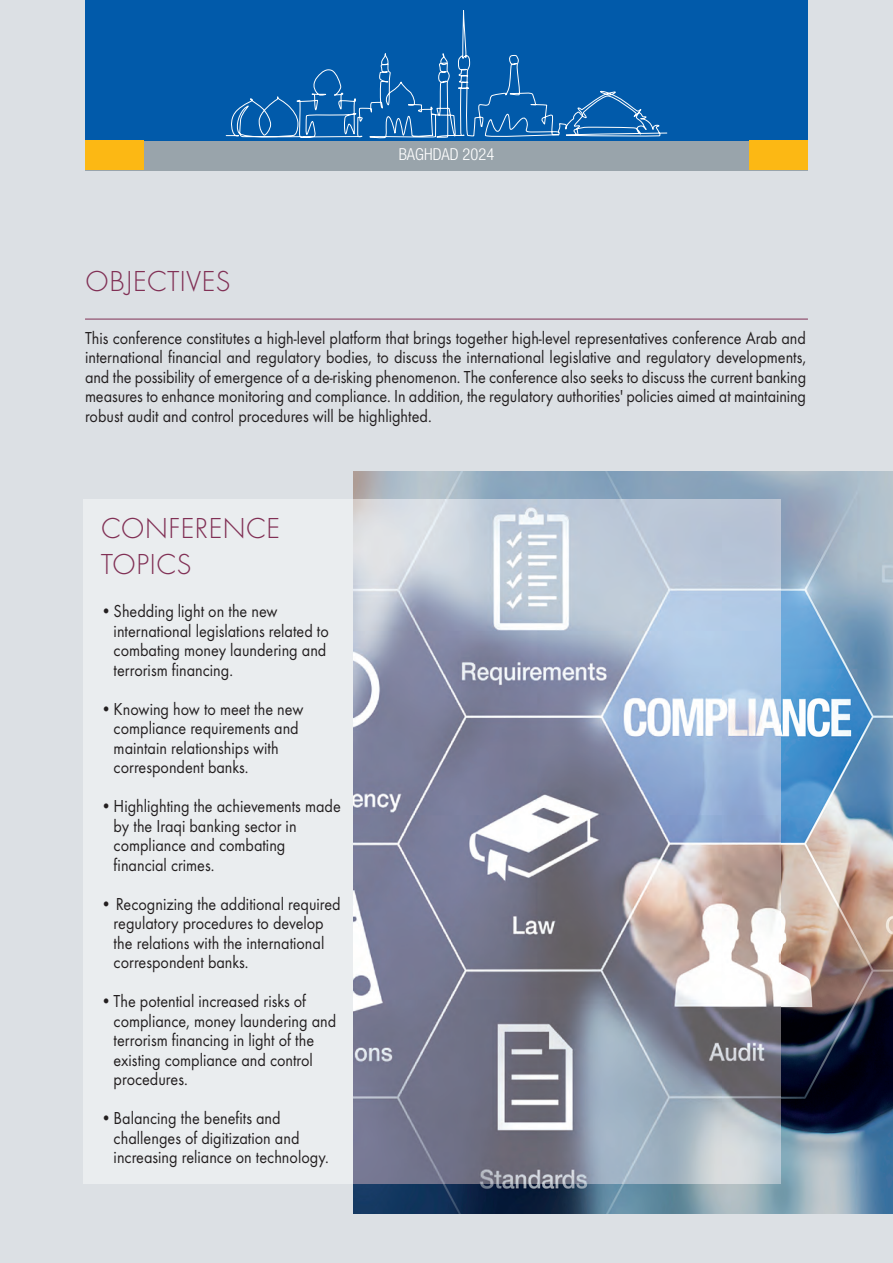
<style>
.page{position:relative;width:893px;height:1263px;background:#dce0e4}
.page>*{position:absolute;margin:0;border:0;box-sizing:border-box;transform-origin:0 0}
.t1{font:300 30px/36px "Futura T";color:#813055}
.t2{font:18px/19.5px "Futura T";color:#231f20;scale:.9 1}
.t3{font:300 condensed 16.5px "Helvetica Neue";color:#fff}
</style>
<div class="page">
<img style="left:353px;top:471px;width:540px;height:743px">
<div style="left:83px;top:499px;width:270px;height:684px;background:#eaedef"></div>
<img style="left:353px;top:499px;width:427px;height:684px">
<div style="left:85px;top:0;width:723px;height:170px;background:#99a4ab"></div>
<div style="left:85px;top:0;width:723px;height:140px;background:#015aaa"></div>
<svg style="left:226px;top:10px;width:441px;height:128px"></svg>
<div style="left:749px;top:140px;width:59px;height:29px;background:#fcb814"></div>
<div style="left:85px;top:140px;width:59px;height:29px;background:#fcb814"></div>
<hr style="left:85px;top:319px;width:723px;height:1px;background:#813055">
<p class="t1" style="left:85px;top:264px;width:147px">OBJECTIVES</p>
<p class="t3" style="left:399px;top:148px;width:97px">BAGHDAD 2024</p>
<p class="t2" style="left:85px;top:329px;width:803px;text-align:justify">This conference constitutes a high-level platform that brings together high-level representatives conference Arab and international financial and regulatory bodies, to discuss the international legislative and regulatory developments, and the possibility of emergence of a de-risking phenomenon. The conference also seeks to discuss the current banking measures to enhance monitoring and compliance. In addition, the regulatory authorities' policies aimed at maintaining robust audit and control procedures will be highlighted.</p>
<p class="t1" style="left:101px;top:512px;width:181px">CONFERENCE<br>TOPICS</p>
<p class="t2" style="left:114px;top:603px;width:241px;text-indent:-13px">•Shedding light on the new international legislations related to combating money laundering and terrorism financing.</p>
<p class="t2" style="left:114px;top:701px;width:212px;text-indent:-13px">•Knowing how to meet the new compliance requirements and maintain relationships with correspondent banks.</p>
<p class="t2" style="left:114px;top:798px;width:254px;text-indent:-13px">•Highlighting the achievements made by the Iraqi banking sector in compliance and combating financial crimes.</p>
<p class="t2" style="left:114px;top:896px;width:254px;text-indent:-13px">• Recognizing the additional required regulatory procedures to develop the relations with the international correspondent banks.</p>
<p class="t2" style="left:114px;top:993px;width:249px;text-indent:-13px">•The potential increased risks of compliance, money laundering and terrorism financing in light of the existing compliance and control procedures.</p>
<p class="t2" style="left:114px;top:1110px;width:240px;text-indent:-13px">•Balancing the benefits and challenges of digitization and increasing reliance on technology.</p>
</div>
